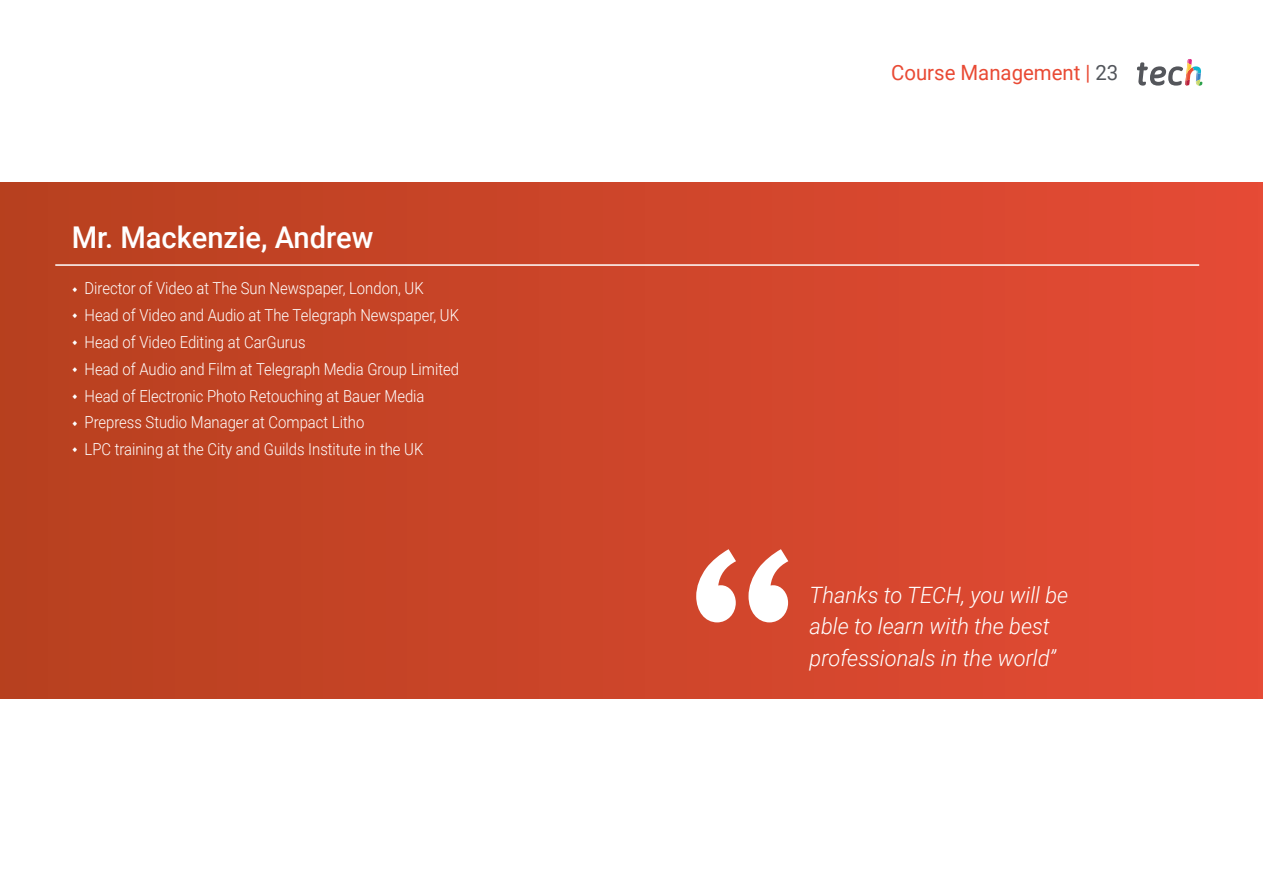
<style>
.page{position:relative;width:1263px;height:893px;background:#fff}
.page>*{position:absolute;margin:0;border:0;box-sizing:border-box;transform-origin:0 0}
.t1{font:500 30px "Roboto";color:#fff}
.t2{font:italic 300 22.5px/31.5px "Roboto";color:#fff}
.t3{font:21px "Roboto";color:#e94a34}
.t4{font:300 16.5px/26.7px "Roboto";color:#fff;scale:.9 1}
.s1{color:#52555b}
</style>
<div class="page">
<div style="left:0;top:182px;width:1263px;height:516px;background:linear-gradient(to right,#b7401f,#e54b36)"></div>
<hr style="left:55px;top:264px;width:1144px;height:2px;background:#fff">
<svg style="left:1137px;top:59px;width:65px;height:27px"></svg>
<svg style="left:696px;top:549px;width:92px;height:73px"></svg>
<svg style="left:73px;top:287px;width:4px;height:5px"></svg>
<svg style="left:73px;top:314px;width:4px;height:5px"></svg>
<svg style="left:73px;top:340px;width:4px;height:5px"></svg>
<svg style="left:73px;top:367px;width:4px;height:5px"></svg>
<svg style="left:73px;top:394px;width:4px;height:5px"></svg>
<svg style="left:73px;top:421px;width:4px;height:5px"></svg>
<svg style="left:73px;top:447px;width:4px;height:5px"></svg>
<h1 class="t1" style="left:72px;top:216px;width:303px">Mr. Mackenzie, Andrew</h1>
<p class="t4" style="left:85px;top:275px;width:418px">Director of Video at The Sun Newspaper, London, UK Head of Video and Audio at The Telegraph Newspaper, UK Head of Video Editing at CarGurus<br>Head of Audio and Film at Telegraph Media Group Limited Head of Electronic Photo Retouching at Bauer Media Prepress Studio Manager at Compact Litho<br>LPC training at the City and Guilds Institute in the UK</p>
<p class="t3" style="left:891px;top:57px;width:229px">Course Management | <span class="s1">23</span></p>
<h2 class="t2" style="left:810px;top:578px;width:260px">Thanks to TECH, you will be able to learn with the best professionals in the world”</h2>
</div>
